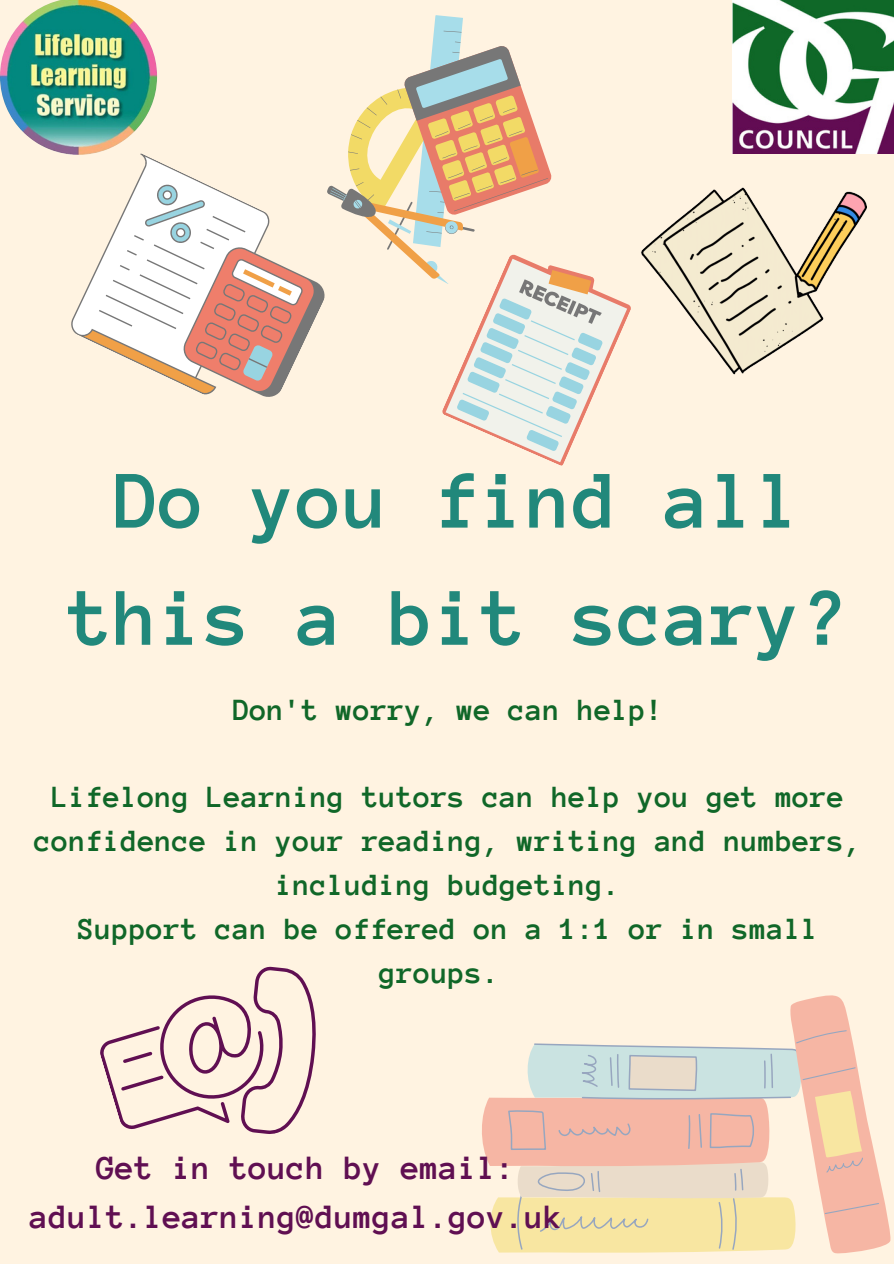
<style>
.page{position:relative;width:894px;height:1264px;background:#fff}
.page>*{position:absolute;margin:0;border:0;box-sizing:border-box;transform-origin:0 0}
.t1{font:700 84px/117.1px "Anonymous Pro";color:#21887b;text-align:center}
.t2{font:700 34.8px "Anonymous Pro";color:#600f52}
.t3{font:700 31.5px/43.8px "Anonymous Pro";color:#106728;text-align:center}
</style>
<div class="page">
<div style="left:0;top:0;width:893px;height:1263px;background:#fff3e1"></div>
<img style="left:732px;top:0;width:161px;height:153px">
<svg style="left:482px;top:995px;width:409px;height:258px"></svg>
<img style="left:641px;top:187px;width:225px;height:188px">
<svg style="left:347px;top:23px;width:284px;height:443px"></svg>
<svg style="left:71px;top:155px;width:276px;height:242px"></svg>
<img style="left:0;top:0;width:157px;height:155px">
<svg style="left:100px;top:966px;width:216px;height:168px"></svg>
<p class="t1" style="left:68px;top:442px;width:782px">Do you find all this a bit scary?</p>
<p class="t3" style="left:233px;top:688px;width:432px">Don't worry, we can help!</p>
<p class="t3" style="left:35px;top:775px;width:828px">Lifelong Learning tutors can help you get more confidence in your reading, writing and numbers, including budgeting.</p>
<p class="t3" style="left:78px;top:906px;width:742px">Support can be offered on a 1:1 or in small groups.</p>
<p class="t2" style="left:96px;top:1150px;width:420px">Get in touch by email:</p>
<p class="t2" style="left:30px;top:1199px;width:534px">adult.learning@dumgal.gov.uk</p>
</div>
